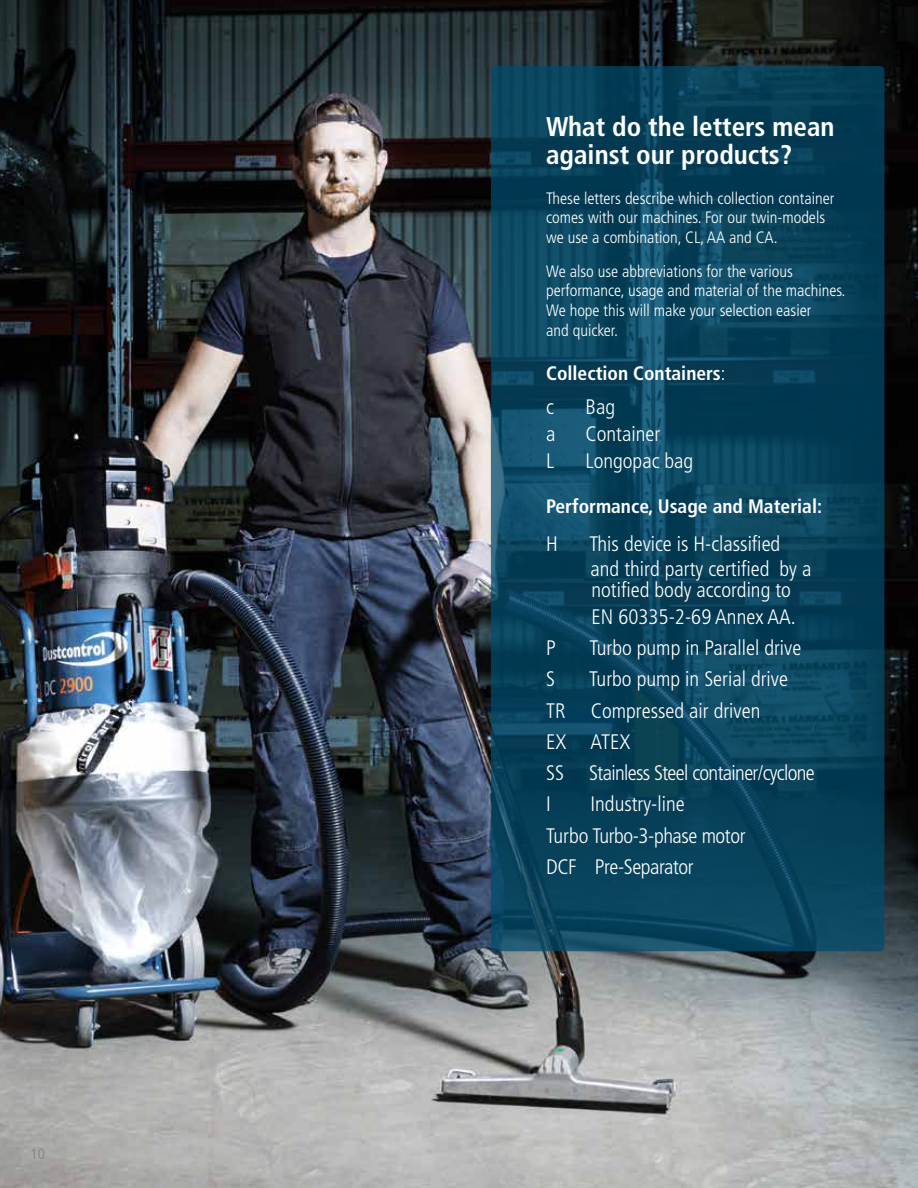
<style>
.page{position:relative;width:918px;height:1188px;background:#fff}
.page>*{position:absolute;margin:0;border:0;box-sizing:border-box;transform-origin:0 0}
.t1{font:700 condensed 27px/28.5px "Frutiger LT Pro";color:#fff}
.t2{font:300 condensed 21px/31.2px "Frutiger LT Pro";color:#fff}
.t3{font:300 condensed 21px/31.2px "Frutiger LT Pro";letter-spacing:-.02em;color:#fff}
.t4{font:700 condensed 19.5px "Frutiger LT Pro";color:#fff}
.t5{font:300 condensed 16.5px/19.8px "Frutiger LT Pro";color:#fff}
.t6{font:condensed 15px "Frutiger LT Pro";color:#86888c}
.s1{font-weight:300}
</style>
<div class="page">
<img style="left:917px;top:0;width:1px;height:1188px">
<img style="left:0;top:0;width:917px;height:1188px">
<svg style="left:491px;top:66px;width:393px;height:885px;background:#09425c"></svg>
<p class="t6" style="left:31px;top:1145px;width:16px">10</p>
<h1 class="t1" style="left:546px;top:112px;width:290px">What do the letters mean against our products?</h1>
<p class="t5" style="left:546px;top:188px;width:290px">These letters describe which collection container comes with our machines. For our twin-models we use a combination, CL, AA and CA.</p>
<p class="t5" style="left:546px;top:261px;width:301px">We also use abbreviations for the various performance, usage and material of the machines.<br>We hope this will make your selection easier<br>and quicker.</p>
<p class="t4" style="left:546px;top:362px;width:181px">Collection Containers<span class="s1">:</span></p>
<p class="t2" style="left:546px;top:392px;width:9px">c</p>
<p class="t2" style="left:586px;top:392px;width:31px">Bag</p>
<p class="t2" style="left:546px;top:419px;width:11px">a</p>
<p class="t2" style="left:586px;top:419px;width:76px">Container</p>
<p class="t2" style="left:546px;top:446px;width:10px">L</p>
<p class="t2" style="left:586px;top:446px;width:109px">Longopac bag</p>
<p class="t4" style="left:546px;top:494px;width:278px">Performance, Usage and Material:</p>
<p class="t2" style="left:546px;top:528px;width:13px">H</p>
<p class="t2" style="left:589px;top:531px;width:223px;line-height:25.2px">This device is H-classified and third party certified by a</p>
<p class="t2" style="left:592px;top:576px;width:206px;line-height:27px">notified body according to<br>EN 60335-2-69 Annex AA.</p>
<p class="t2" style="left:546px;top:633px;width:11px">P</p>
<p class="t2" style="left:589px;top:633px;width:213px">Turbo pump in Parallel drive</p>
<p class="t2" style="left:546px;top:664px;width:10px">S</p>
<p class="t2" style="left:546px;top:664px;width:270px;text-indent:43px">Turbo pump in Serial drive<br>TR Compressed air driven<br>EX ATEX<br>SS Stainless Steel container/cyclone<br>I</p>
<p class="t3" style="left:546px;top:789px;width:201px;text-indent:44px">Industry-line<br>Turbo Turbo-3-phase motor<br>DCF Pre-Separator</p>
</div>
